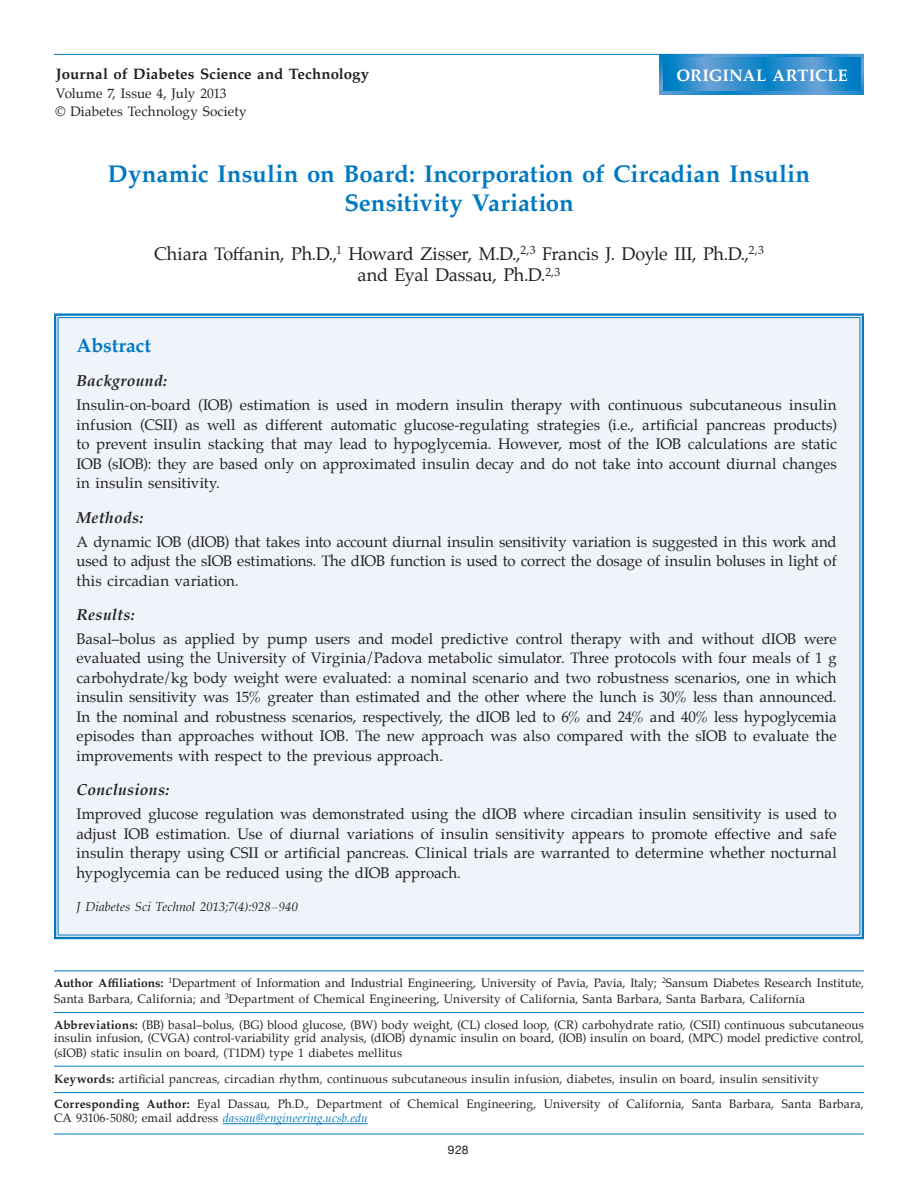
<style>
.page{position:relative;width:918px;height:1188px;background:#fff}
.page>*{position:absolute;margin:0;border:0;box-sizing:border-box;transform-origin:0 0}
.t1{font:700 24px/28.8px "Palatino";letter-spacing:.005em;color:#0079c2;text-align:center}
.Subheads{font:700 19.5px "Palatino";letter-spacing:-.005em;color:#0079c2}
.Authors-Names{font:18px/21.6px "Palatino";letter-spacing:-.01em;color:#231f20;text-align:center}
.t2{font:700 16.5px "Palatino";letter-spacing:.005em;color:#fff}
.Subhead2{font:italic 700 15.75px "Palatino";letter-spacing:.015em;color:#231f20}
.Abstract_Text{font:15px/19.5px "Palatino";letter-spacing:.005em;color:#231f20;text-align:justify}
.t3{font:700 15px "Palatino";letter-spacing:.005em;color:#231f20}
.t4{font:13.5px/18px "Palatino";letter-spacing:.005em;color:#231f20}
.Subhead2-2{font:italic 12.75px "Palatino";letter-spacing:.005em;color:#231f20}
.t5{font:12px/14px "Palatino";letter-spacing:.01em;color:#231f20}
.t6{font:12px "Helvetica Neue";color:#231f20}
.s1{font-weight:700}
.s2{font-style:italic;color:#0079c2}
</style>
<div class="page">
<hr style="left:54px;top:1134px;width:810px;height:1px;background:#0079c2">
<hr style="left:223px;top:1123px;width:145px;height:1px;background:#0079c2">
<hr style="left:54px;top:970px;width:810px;height:1px;background:#0079c2">
<hr style="left:54px;top:1012px;width:810px;height:1px;background:#0079c2">
<hr style="left:54px;top:1066px;width:810px;height:1px;background:#0079c2">
<hr style="left:54px;top:1092px;width:810px;height:1px;background:#0079c2">
<div style="left:56px;top:316px;width:806px;height:621px;background:#eff4fa"></div>
<svg style="left:56px;top:318px;width:2px;height:617px"></svg>
<svg style="left:860px;top:318px;width:2px;height:617px"></svg>
<div style="left:54px;top:313px;width:810px;height:5px;background:#ededf1"></div>
<hr style="left:54px;top:935px;width:810px;height:4px;background:#dae3ed">
<hr style="left:54px;top:316px;width:2px;height:621px;background:#0079c2">
<hr style="left:58px;top:318px;width:1px;height:617px;background:#0079c2">
<hr style="left:859px;top:318px;width:1px;height:617px;background:#0079c2">
<hr style="left:862px;top:316px;width:2px;height:621px;background:#0079c2">
<hr style="left:54px;top:313px;width:810px;height:3px;background:#0079c2">
<hr style="left:58px;top:317px;width:802px;height:1px;background:#0079c2">
<hr style="left:58px;top:935px;width:802px;height:1px;background:#0079c2">
<hr style="left:54px;top:937px;width:810px;height:2px;background:#0079c2">
<hr style="left:54px;top:54px;width:810px;height:1px;background:#0079c2">
<svg style="left:660px;top:54px;width:204px;height:40px"></svg>
<svg style="left:663px;top:57px;width:198px;height:34px"></svg>
<p class="t3" style="left:56px;top:61px;width:315px">Journal of Diabetes Science and Technology</p>
<p class="t4" style="left:55px;top:85px;width:193px">Volume 7, Issue 4, July 2013<br>© Diabetes Technology Society</p>
<p class="t2" style="left:676px;top:62px;width:173px">ORIGINAL ARTICLE</p>
<p class="t1" style="left:108px;top:159px;width:704px">Dynamic Insulin on Board: Incorporation of Circadian Insulin<br>Sensitivity Variation</p>
<p class="Authors-Names" style="left:154px;top:243px;width:611px">Chiara Toffanin, Ph.D.,<sup>1</sup> Howard Zisser, M.D.,<sup>2,3</sup> Francis J. Doyle III, Ph.D.,<sup>2,3 </sup>and Eyal Dassau, Ph.D.<sup>2,3</sup></p>
<p class="Subheads" style="left:76px;top:329px;width:76px">Abstract</p>
<p class="Subhead2" style="left:76px;top:368px;width:92px">Background:</p>
<p class="Abstract_Text" style="left:76px;top:395px;width:762px">Insulin-on-board (IOB) estimation is used in modern insulin therapy with continuous subcutaneous insulin infusion (CSII) as well as different automatic glucose-regulating strategies (i.e., artificial pancreas products) to prevent insulin stacking that may lead to hypoglycemia. However, most of the IOB calculations are static IOB (sIOB): they are based only on approximated insulin decay and do not take into account diurnal changes in insulin sensitivity.</p>
<p class="Subhead2" style="left:76px;top:504px;width:68px">Methods:</p>
<p class="Abstract_Text" style="left:76px;top:532px;width:762px">A dynamic IOB (dIOB) that takes into account diurnal insulin sensitivity variation is suggested in this work and used to adjust the sIOB estimations. The dIOB function is used to correct the dosage of insulin boluses in light of this circadian variation.</p>
<p class="Subhead2" style="left:76px;top:602px;width:60px">Results:</p>
<p class="Abstract_Text" style="left:76px;top:629px;width:762px">Basal–bolus as applied by pump users and model predictive control therapy with and without dIOB were evaluated using the University of Virginia/Padova metabolic simulator. Three protocols with four meals of 1 g carbohydrate/kg body weight were evaluated: a nominal scenario and two robustness scenarios, one in which insulin sensitivity was 15% greater than estimated and the other where the lunch is 30% less than announced.<br>In the nominal and robustness scenarios, respectively, the dIOB led to 6% and 24% and 40% less hypoglycemia episodes than approaches without IOB. The new approach was also compared with the sIOB to evaluate the improvements with respect to the previous approach.</p>
<p class="Subhead2" style="left:76px;top:777px;width:94px">Conclusions:</p>
<p class="Abstract_Text" style="left:76px;top:804px;width:762px">Improved glucose regulation was demonstrated using the dIOB where circadian insulin sensitivity is used to adjust IOB estimation. Use of diurnal variations of insulin sensitivity appears to promote effective and safe insulin therapy using CSII or artificial pancreas. Clinical trials are warranted to determine whether nocturnal hypoglycemia can be reduced using the dIOB approach.</p>
<p class="Subhead2-2" style="left:76px;top:896px;width:223px">J Diabetes Sci Technol 2013;7(4):928–940</p>
<p class="t5" style="left:54px;top:975px;width:812px;line-height:15.9px"><span class="s1">Author Affiliations:</span> <sup>1</sup>Department of Information and Industrial Engineering, University of Pavia, Pavia, Italy; <sup>2</sup>Sansum Diabetes Research Institute,<br>Santa Barbara, California; and <sup>3</sup>Department of Chemical Engineering, University of California, Santa Barbara, Santa Barbara, California</p>
<p class="t5" style="left:54px;top:1018px;width:812px;text-align:justify"><span class="s1">Abbreviations:</span> (BB) basal–bolus, (BG) blood glucose, (BW) body weight, (CL) closed loop, (CR) carbohydrate ratio, (CSII) continuous subcutaneous insulin infusion, (CVGA) control-variability grid analysis, (dIOB) dynamic insulin on board, (IOB) insulin on board, (MPC) model predictive control, (sIOB) static insulin on board, (T1DM) type 1 diabetes mellitus</p>
<p class="t5" style="left:54px;top:1072px;width:766px"><span class="s1">Keywords:</span> artificial pancreas, circadian rhythm, continuous subcutaneous insulin infusion, diabetes, insulin on board, insulin sensitivity</p>
<p class="t5" style="left:54px;top:1097px;width:811px;line-height:14.4px"><span class="s1">Corresponding Author:</span> Eyal Dassau, Ph.D., Department of Chemical Engineering, University of California, Santa Barbara, Santa Barbara,<br>CA 93106-5080; email address <span class="s2">dassau@engineering.ucsb.edu</span></p>
<p class="t6" style="left:448px;top:1141px;width:22px">928</p>
</div>
